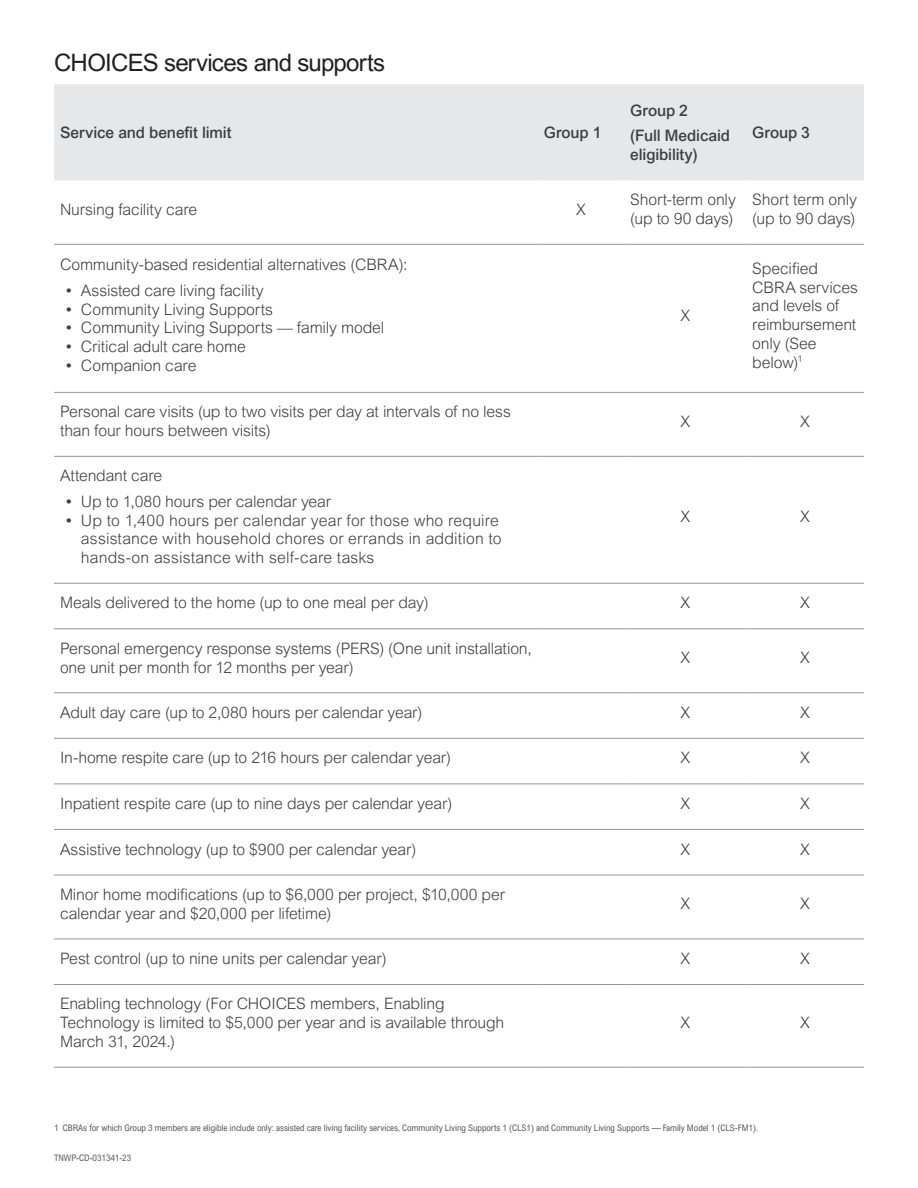
<style>
.page{position:relative;width:918px;height:1188px;background:#fff}
.page>*{position:absolute;margin:0;border:0;box-sizing:border-box;transform-origin:0 0}
.PR_Section_Headline{font:24px "Arial MT Pro";letter-spacing:-.03em;color:#231f20}
.PR_Table_Body{font:300 15.75px/18.8px "Arial MT Pro";letter-spacing:-.01em;color:#3e3e3f}
.PR_Table_Body-2{font:300 15.75px/18.8px "Arial MT Pro";letter-spacing:.01em;color:#3e3e3f}
.PR_Table_Body-3{font:500 15.75px/18.8px "Arial MT Pro";letter-spacing:-.005em;color:#3e3e3f}
.PR_Disclosure{font:condensed 9px "Arial MT Pro";letter-spacing:-.005em;color:#57585a}
.s1{font-weight:500}
</style>
<div class="page">
<div style="left:54px;top:84px;width:810px;height:96px;background:#e6e7e9"></div>
<hr style="left:54px;top:244px;width:484px;height:1px;background:#939598">
<hr style="left:538px;top:244px;width:86px;height:1px;background:#939598">
<hr style="left:624px;top:244px;width:122px;height:1px;background:#939598">
<hr style="left:746px;top:244px;width:118px;height:1px;background:#939598">
<hr style="left:54px;top:392px;width:484px;height:1px;background:#939598">
<hr style="left:538px;top:392px;width:86px;height:1px;background:#939598">
<hr style="left:624px;top:392px;width:122px;height:1px;background:#939598">
<hr style="left:746px;top:392px;width:118px;height:1px;background:#939598">
<hr style="left:54px;top:456px;width:484px;height:1px;background:#939598">
<hr style="left:538px;top:456px;width:86px;height:1px;background:#939598">
<hr style="left:624px;top:456px;width:122px;height:1px;background:#939598">
<hr style="left:746px;top:456px;width:118px;height:1px;background:#939598">
<hr style="left:54px;top:583px;width:484px;height:1px;background:#939598">
<hr style="left:538px;top:583px;width:86px;height:1px;background:#939598">
<hr style="left:624px;top:583px;width:122px;height:1px;background:#939598">
<hr style="left:746px;top:583px;width:118px;height:1px;background:#939598">
<hr style="left:54px;top:628px;width:484px;height:1px;background:#939598">
<hr style="left:538px;top:628px;width:86px;height:1px;background:#939598">
<hr style="left:624px;top:628px;width:122px;height:1px;background:#939598">
<hr style="left:746px;top:628px;width:118px;height:1px;background:#939598">
<hr style="left:54px;top:692px;width:484px;height:1px;background:#939598">
<hr style="left:538px;top:692px;width:86px;height:1px;background:#939598">
<hr style="left:624px;top:692px;width:122px;height:1px;background:#939598">
<hr style="left:746px;top:692px;width:118px;height:1px;background:#939598">
<hr style="left:54px;top:738px;width:484px;height:1px;background:#939598">
<hr style="left:538px;top:738px;width:86px;height:1px;background:#939598">
<hr style="left:624px;top:738px;width:122px;height:1px;background:#939598">
<hr style="left:746px;top:738px;width:118px;height:1px;background:#939598">
<hr style="left:54px;top:784px;width:484px;height:1px;background:#939598">
<hr style="left:538px;top:784px;width:86px;height:1px;background:#939598">
<hr style="left:624px;top:784px;width:122px;height:1px;background:#939598">
<hr style="left:746px;top:784px;width:118px;height:1px;background:#939598">
<hr style="left:54px;top:829px;width:484px;height:1px;background:#939598">
<hr style="left:538px;top:829px;width:86px;height:1px;background:#939598">
<hr style="left:624px;top:829px;width:122px;height:1px;background:#939598">
<hr style="left:746px;top:829px;width:118px;height:1px;background:#939598">
<hr style="left:54px;top:875px;width:484px;height:1px;background:#939598">
<hr style="left:538px;top:875px;width:86px;height:1px;background:#939598">
<hr style="left:624px;top:875px;width:122px;height:1px;background:#939598">
<hr style="left:746px;top:875px;width:118px;height:1px;background:#939598">
<hr style="left:54px;top:939px;width:484px;height:1px;background:#939598">
<hr style="left:538px;top:939px;width:86px;height:1px;background:#939598">
<hr style="left:624px;top:939px;width:122px;height:1px;background:#939598">
<hr style="left:746px;top:939px;width:118px;height:1px;background:#939598">
<hr style="left:54px;top:984px;width:484px;height:1px;background:#939598">
<hr style="left:538px;top:984px;width:86px;height:1px;background:#939598">
<hr style="left:624px;top:984px;width:122px;height:1px;background:#939598">
<hr style="left:746px;top:984px;width:118px;height:1px;background:#939598">
<hr style="left:54px;top:1067px;width:484px;height:1px;background:#939598">
<hr style="left:538px;top:1067px;width:86px;height:1px;background:#939598">
<hr style="left:624px;top:1067px;width:122px;height:1px;background:#939598">
<hr style="left:746px;top:1067px;width:118px;height:1px;background:#939598">
<p class="PR_Section_Headline" style="left:54px;top:49px;width:333px">CHOICES services and supports</p>
<p class="PR_Table_Body-3" style="left:60px;top:124px;width:173px">Service and benefit limit</p>
<p class="PR_Table_Body-3" style="left:544px;top:124px;width:59px">Group 1</p>
<p class="PR_Table_Body-3" style="left:630px;top:102px;width:59px">Group 2</p>
<p class="PR_Table_Body-3" style="left:630px;top:127px;width:101px">(Full Medicaid eligibility)</p>
<p class="PR_Table_Body-3" style="left:752px;top:124px;width:59px">Group 3</p>
<p class="PR_Table_Body" style="left:60px;top:200px;width:139px">Nursing facility care</p>
<p class="PR_Table_Body" style="left:576px;top:200px;width:11px">X</p>
<p class="PR_Table_Body" style="left:630px;top:191px;width:107px">Short-term only (up to 90 days)</p>
<p class="PR_Table_Body" style="left:752px;top:191px;width:106px">Short term only (up to 90 days)</p>
<p class="PR_Table_Body" style="left:60px;top:256px;width:349px">Community-based residential alternatives (CBRA):</p>
<p class="PR_Table_Body" style="left:66px;top:282px;width:199px"><span class="s1">•</span> Assisted care living facility</p>
<p class="PR_Table_Body" style="left:66px;top:300px;width:208px"><span class="s1">•</span> Community Living Supports</p>
<p class="PR_Table_Body" style="left:66px;top:319px;width:320px"><span class="s1">•</span> Community Living Supports — family model</p>
<p class="PR_Table_Body" style="left:66px;top:338px;width:181px"><span class="s1">•</span> Critical adult care home</p>
<p class="PR_Table_Body" style="left:66px;top:357px;width:132px"><span class="s1">•</span> Companion care</p>
<p class="PR_Table_Body" style="left:752px;top:260px;width:107px">Specified<br>CBRA services and levels of reimbursement only (See below)<sup>1</sup></p>
<p class="PR_Table_Body" style="left:680px;top:306px;width:11px">X</p>
<p class="PR_Table_Body" style="left:60px;top:403px;width:452px">Personal care visits (up to two visits per day at intervals of no less than four hours between visits)</p>
<p class="PR_Table_Body" style="left:680px;top:412px;width:11px">X</p>
<p class="PR_Table_Body" style="left:800px;top:412px;width:11px">X</p>
<p class="PR_Table_Body" style="left:60px;top:467px;width:104px">Attendant care</p>
<p class="PR_Table_Body" style="left:66px;top:492px;width:266px"><span class="s1">•</span> Up to 1,080 hours per calendar year</p>
<p class="PR_Table_Body-2" style="left:81px;top:511px;width:422px;text-indent:-15px"><span class="s1">•</span> Up to 1,400 hours per calendar year for those who require assistance with household chores or errands in addition to hands-on assistance with self-care tasks</p>
<p class="PR_Table_Body" style="left:680px;top:508px;width:11px">X</p>
<p class="PR_Table_Body" style="left:800px;top:508px;width:11px">X</p>
<p class="PR_Table_Body" style="left:60px;top:594px;width:370px">Meals delivered to the home (up to one meal per day)</p>
<p class="PR_Table_Body" style="left:680px;top:594px;width:11px">X</p>
<p class="PR_Table_Body" style="left:800px;top:594px;width:11px">X</p>
<p class="PR_Table_Body" style="left:60px;top:639px;width:473px">Personal emergency response systems (PERS) (One unit installation, one unit per month for 12 months per year)</p>
<p class="PR_Table_Body" style="left:680px;top:649px;width:11px">X</p>
<p class="PR_Table_Body" style="left:800px;top:649px;width:11px">X</p>
<p class="PR_Table_Body" style="left:60px;top:704px;width:364px">Adult day care (up to 2,080 hours per calendar year)</p>
<p class="PR_Table_Body" style="left:680px;top:704px;width:11px">X</p>
<p class="PR_Table_Body" style="left:800px;top:704px;width:11px">X</p>
<p class="PR_Table_Body" style="left:60px;top:749px;width:393px">In-home respite care (up to 216 hours per calendar year)</p>
<p class="PR_Table_Body" style="left:680px;top:749px;width:11px">X</p>
<p class="PR_Table_Body" style="left:800px;top:749px;width:11px">X</p>
<p class="PR_Table_Body" style="left:60px;top:795px;width:394px">Inpatient respite care (up to nine days per calendar year)</p>
<p class="PR_Table_Body" style="left:680px;top:795px;width:11px">X</p>
<p class="PR_Table_Body" style="left:800px;top:795px;width:11px">X</p>
<p class="PR_Table_Body" style="left:60px;top:840px;width:358px">Assistive technology (up to $900 per calendar year)</p>
<p class="PR_Table_Body" style="left:680px;top:840px;width:11px">X</p>
<p class="PR_Table_Body" style="left:800px;top:840px;width:11px">X</p>
<p class="PR_Table_Body" style="left:60px;top:886px;width:447px">Minor home modifications (up to $6,000 per project, $10,000 per calendar year and $20,000 per lifetime)</p>
<p class="PR_Table_Body" style="left:680px;top:895px;width:11px">X</p>
<p class="PR_Table_Body" style="left:800px;top:895px;width:11px">X</p>
<p class="PR_Table_Body" style="left:60px;top:950px;width:328px">Pest control (up to nine units per calendar year)</p>
<p class="PR_Table_Body" style="left:680px;top:950px;width:11px">X</p>
<p class="PR_Table_Body" style="left:800px;top:950px;width:11px">X</p>
<p class="PR_Table_Body" style="left:60px;top:995px;width:446px">Enabling technology (For CHOICES members, Enabling<br>Technology is limited to $5,000 per year and is available through<br>March 31, 2024.)</p>
<p class="PR_Table_Body" style="left:680px;top:1014px;width:11px">X</p>
<p class="PR_Table_Body" style="left:800px;top:1014px;width:11px">X</p>
<p class="PR_Disclosure" style="left:54px;top:1123px;width:706px">1 CBRAs for which Group 3 members are eligible include only: assisted care living facility services, Community Living Supports 1 (CLS1) and Community Living Supports — Family Model 1 (CLS-FM1).</p>
<p class="PR_Disclosure" style="left:54px;top:1152px;width:79px">TNWP-CD-031341-23</p>
</div>
